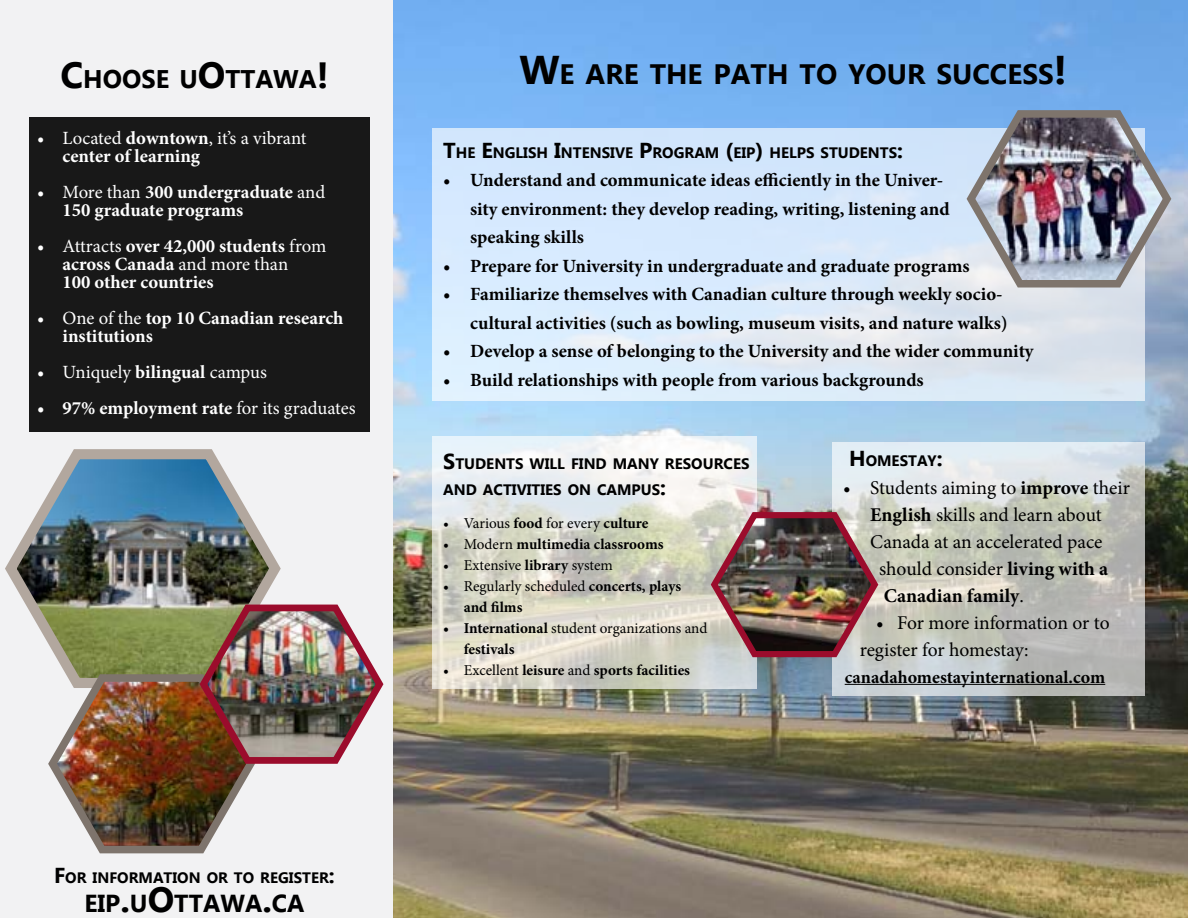
<style>
.page{position:relative;width:1188px;height:918px;background:#fff}
.page>*{position:absolute;margin:0;border:0;box-sizing:border-box;transform-origin:0 0}
.t1{font:700 28.05px "Microsoft Tai Le";color:#000}
.t2{font:700 25.5px "Microsoft Tai Le";color:#000}
.t3{font:700 24.6px "Microsoft Tai Le";color:#000}
.t4{font:19.5px/27px "Minion Pro";letter-spacing:-.005em;color:#000}
.t5{font:700 19.5px "Minion Pro";color:#000}
.t6{font:700 18.6px/28.5px "Minion Pro";color:#000}
.t7{font:700 18.6px/18px "Minion Pro";color:#fff}
.t8{font:18.6px "Minion Pro";letter-spacing:-.005em;color:#fff}
.t9{font:700 18px "Minion Pro";color:#000}
.t10{font:700 15.15px/21px "Minion Pro";color:#000}
.t11{font:700 15.15px "Microsoft Tai Le";color:#000}
.t12{font:15.15px "Minion Pro";letter-spacing:-.005em;color:#000}
.s1{font-size:36.45px}
.s2{font-weight:400}
.s3{font-weight:700}
.s4{font-size:21.6px}
.s5{font-size:35.1px}
.s6{font-size:40.05px}
</style>
<div class="page">
<div style="left:0;top:0;width:393px;height:918px;background:#f2f2f3"></div>
<div style="left:29px;top:118px;width:340px;height:314px;background:#181818"></div>
<img style="left:394px;top:0;width:794px;height:918px">
<svg style="left:433px;top:129px;width:712px;height:272px;background:#d9e8f9"></svg>
<img style="left:962px;top:104px;width:214px;height:187px">
<svg style="left:432px;top:436px;width:324px;height:253px;background:#deded5"></svg>
<svg style="left:832px;top:442px;width:313px;height:253px;background:#c9ccc7"></svg>
<hr style="left:845px;top:684px;width:260px;height:1px;background:#000">
<img style="left:707px;top:507px;width:175px;height:153px">
<img style="left:5px;top:449px;width:276px;height:187px">
<img style="left:44px;top:599px;width:340px;height:255px">
<h2 class="t2" style="left:60px;top:65px;width:270px"><span class="s1">C</span>HOOSE U<span class="s1">O</span>TTAWA<span class="s1">!</span></h2>
<p class="t7" style="left:63px;top:129px;width:246px;text-indent:-25px"><span class="s2">• Located</span> downtown<span class="s2">, it’s a vibrant </span>center of learning</p>
<p class="t7" style="left:63px;top:183px;width:264px;text-indent:-25px"><span class="s2">• More than</span> 300 undergraduate <span class="s2">and<br></span>150 graduate programs</p>
<p class="t7" style="left:63px;top:237px;width:265px;text-indent:-25px"><span class="s2">• Attracts</span> over 42,000 students <span class="s2">from </span>across Canada <span class="s2">and more than<br></span>100 other countries</p>
<p class="t7" style="left:63px;top:309px;width:283px;text-indent:-25px"><span class="s2">• One of the</span> top 10 Canadian research institutions</p>
<p class="t8" style="left:37px;top:360px;width:231px">• Uniquely <span class="s3">bilingual</span> campus</p>
<p class="t7" style="left:37px;top:399px;width:320px">• 97% employment rate <span class="s2">for its graduates</span></p>
<p class="t11" style="left:54px;top:869px;width:282px"><span class="s4">F</span>OR INFORMATION OR TO REGISTER<span class="s4">:</span></p>
<h3 class="t3" style="left:84px;top:889px;width:221px">EIP<span class="s5">.</span>U<span class="s5">O</span>TTAWA<span class="s5">.</span>CA</h3>
<h1 class="t1" style="left:519px;top:58px;width:549px"><span class="s6">W</span>E ARE THE PATH TO YOUR SUCCESS<span class="s6">!</span></h1>
<p class="t11" style="left:443px;top:144px;width:461px"><span class="s4">T</span>HE <span class="s4">E</span>NGLISH <span class="s4">I</span>NTENSIVE <span class="s4">P</span>ROGRAM <span class="s4">(</span>EIP<span class="s4">)</span> HELPS STU DENTS<span class="s4">:</span></p>
<p class="t6" style="left:470px;top:166px;width:481px;text-indent:-27px">• Understand and communicate ideas efficiently in the Univer&shy;sity environment: they develop reading, writing, listening and speaking skills</p>
<p class="t6" style="left:443px;top:251px;width:528px">• Prepare for University in undergraduate and graduate programs</p>
<p class="t6" style="left:443px;top:280px;width:566px;text-align:right">• Familiarize themselves with Canadian culture through weekly socio&shy;cultural activities (such as bowling, museum visits, and nature walks)</p>
<p class="t6" style="left:443px;top:337px;width:592px">• Develop a sense of belonging to the University and the wider community</p>
<p class="t6" style="left:443px;top:365px;width:482px">• Build relationships with people from various backgrounds</p>
<p class="t11" style="left:443px;top:455px;width:308px"><span class="s4">S</span>TU DENTS WILL FIND MANY RESOURCES</p>
<p class="t11" style="left:849px;top:452px;width:95px"><span class="s4">H</span> OMESTAY<span class="s4">:</span></p>
<p class="t11" style="left:443px;top:481px;width:224px">AND ACTIVITIES ON CAMPUS<span class="s4">:</span></p>
<p class="t4" style="left:843px;top:474px;width:288px">• Students aiming to <span class="s3">improve</span> their</p>
<p class="t4" style="left:870px;top:501px;width:233px"><span class="s3">English</span> skills and learn about</p>
<p class="t4" style="left:870px;top:528px;width:234px">Canada at an accelerated pace</p>
<p class="t4" style="left:879px;top:555px;width:231px">should consider <span class="s3">living with a</span></p>
<p class="t5" style="left:884px;top:582px;width:142px">Canadian family<span class="s2">.</span></p>
<p class="t4" style="left:860px;top:609px;width:251px;text-indent:16px">• For more information or to register for homestay:</p>
<p class="t9" style="left:845px;top:664px;width:262px">canadahomestayinternational.com</p>
<p class="t12" style="left:443px;top:513px;width:207px">• Various <span class="s3">food</span> for every <span class="s3">culture</span></p>
<p class="t10" style="left:443px;top:534px;width:222px"><span class="s2">• Modern</span> multimedia classrooms</p>
<p class="t12" style="left:443px;top:555px;width:171px">• Extensive <span class="s3">library</span> system</p>
<p class="t10" style="left:464px;top:576px;width:219px;text-indent:-20px"><span class="s2">• Regularly scheduled</span> concerts, plays and films</p>
<p class="t10" style="left:464px;top:618px;width:245px;text-indent:-20px">• International <span class="s2">student organizations and </span>festivals</p>
<p class="t10" style="left:443px;top:660px;width:248px"><span class="s2">• Excellent</span> leisure <span class="s2">and</span> sports facilities</p>
</div>
